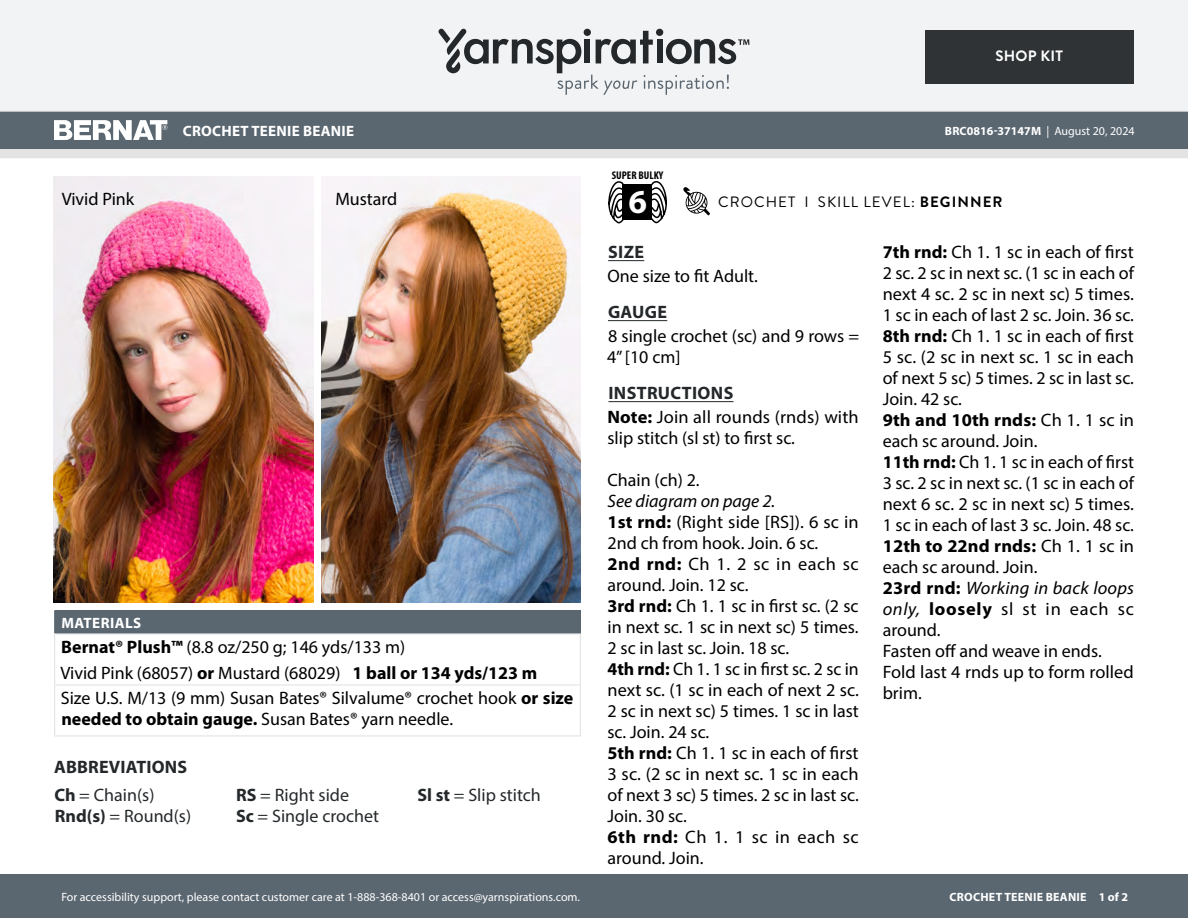
<style>
.page{position:relative;width:1188px;height:918px;background:#fff}
.page>*{position:absolute;margin:0;border:0;box-sizing:border-box;transform-origin:0 0}
.t1{font:700 33.6px "Myriad Pro";color:#fff}
.Body_-__Auto_Style_with_Keep_lines_toget{font:18px/21px "Myriad Pro";color:#000}
.Materials_-_Needle___Supplies_Info{font:18px/21px "Myriad Pro";color:#000}
.Body_-__Auto_Style_with_Keep_lines_toget-2{font:italic 18px/21px "Myriad Pro";letter-spacing:.01em;color:#000;text-align:justify}
.Abbreviations_-_With_auto_styling{font:18px "Myriad Pro";color:#24282a}
.Material_-__Colors_information{font:18px "Myriad Pro";color:#000}
.Materials_-_Brand___Product_Info{font:18px "Myriad Pro";color:#000}
.Body_-_NO_Automatic_styling{font:18px/21px "Myriad Pro";color:#000}
.Body_-_HEADERS_-_Underline{font:700 18px "Myriad Pro";letter-spacing:.02em;color:#24282a}
.Material_-__Colors_information-2{font:700 18px "Myriad Pro";color:#000}
.Abbreviations_-__Header{font:700 18px "Myriad Pro";letter-spacing:.01em;color:#24282a}
.Type_of_pattern___Skill_Level___XXXXXX{font:15px "Brandon Grotesque";letter-spacing:.07em;color:#000}
.Header_-_Name___Type{font:700 15px "Myriad Pro";letter-spacing:.02em;color:#fff}
.Materials_-__Header_in_dark_gray_box{font:700 15px "Myriad Pro";letter-spacing:.03em;color:#fff}
.Body_-__Color_coded_4_sizes{font:700 15px "Brandon Grotesque";letter-spacing:.02em;color:#fff}
.t2{font:12px "Myriad Pro";color:#fff}
.t3{font:700 12px "Myriad Pro";color:#fff}
.t4{font:700 12px "Myriad Pro";letter-spacing:.02em;color:#fff}
.t5{font:700 condensed 11.25px "Myriad Pro";color:#000}
.s1{font-weight:700}
.s2{font-weight:400}
.s3{font-weight:700;font-style:normal}
.s4{font-style:normal}
</style>
<div class="page">
<div style="left:0;top:875px;width:1188px;height:43px;background:#5a6670"></div>
<div style="left:0;top:149px;width:1188px;height:9px;background:#e4e3e3"></div>
<div style="left:0;top:111px;width:1188px;height:38px;background:#5a6670"></div>
<div style="left:0;top:0;width:1188px;height:112px;background:#f2f3f4"></div>
<svg style="left:438px;top:29px;width:311px;height:66px"></svg>
<svg style="left:683px;top:187px;width:27px;height:28px"></svg>
<svg style="left:608px;top:181px;width:16px;height:42px"></svg>
<svg style="left:651px;top:181px;width:16px;height:42px"></svg>
<div style="left:622px;top:184px;width:30px;height:36px;background:#000"></div>
<svg style="left:54px;top:120px;width:113px;height:20px"></svg>
<img style="left:54px;top:177px;width:259px;height:426px">
<img style="left:321px;top:177px;width:260px;height:426px">
<hr style="left:608px;top:260px;width:36px;height:1px;background:#24282a">
<hr style="left:608px;top:320px;width:59px;height:1px;background:#24282a">
<hr style="left:608px;top:401px;width:126px;height:1px;background:#24282a">
<div style="left:55px;top:611px;width:525px;height:23px;background:#5a6670"></div>
<hr style="left:54px;top:610px;width:294px;height:1px;background:#5a6670">
<hr style="left:348px;top:610px;width:233px;height:1px;background:#5a6670">
<hr style="left:54px;top:633px;width:294px;height:1px;background:#e4e3e3">
<hr style="left:348px;top:633px;width:233px;height:1px;background:#e4e3e3">
<svg style="left:54px;top:611px;width:1px;height:73px"></svg>
<svg style="left:580px;top:611px;width:1px;height:73px"></svg>
<hr style="left:54px;top:686px;width:1px;height:49px;background:#e4e3e3">
<hr style="left:54px;top:684px;width:294px;height:2px;background:#e4e3e3">
<hr style="left:348px;top:684px;width:233px;height:2px;background:#e4e3e3">
<hr style="left:580px;top:686px;width:1px;height:49px;background:#e4e3e3">
<hr style="left:54px;top:735px;width:294px;height:1px;background:#e4e3e3">
<hr style="left:348px;top:735px;width:233px;height:1px;background:#e4e3e3">
<div style="left:925px;top:30px;width:209px;height:54px;background:#2f3336"></div>
<p class="Header_-_Name___Type" style="left:183px;top:121px;width:173px">CROCHET TEENIE BEANIE</p>
<p class="Material_-__Colors_information" style="left:62px;top:187px;width:74px">Vivid Pink</p>
<p class="Material_-__Colors_information" style="left:335px;top:187px;width:64px">Mustard</p>
<p class="Materials_-__Header_in_dark_gray_box" style="left:61px;top:613px;width:81px">MATERIALS</p>
<p class="Materials_-_Brand___Product_Info" style="left:61px;top:636px;width:346px"><span class="s1">Bernat® Plush™</span> (8.8 oz/250 g; 146 yds/133 m)</p>
<p class="Material_-__Colors_information" style="left:60px;top:662px;width:282px">Vivid Pink (68057) <span class="s1">or</span> Mustard (68029)</p>
<p class="Material_-__Colors_information-2" style="left:353px;top:661px;width:186px">1 ball or 134 yds/123 m</p>
<p class="Materials_-_Needle___Supplies_Info" style="left:61px;top:688px;width:514px">Size U.S. M/13 (9 mm) Susan Bates® Silvalume® crochet hook <span class="s1">or size needed to obtain gauge.</span> Susan Bates® yarn needle.</p>
<p class="Abbreviations_-__Header" style="left:54px;top:755px;width:135px">ABBREVIATIONS</p>
<p class="Abbreviations_-_With_auto_styling" style="left:54px;top:784px;width:102px"><span class="s1">Ch</span> = Chain(s)</p>
<p class="Abbreviations_-_With_auto_styling" style="left:55px;top:805px;width:138px"><span class="s1">Rnd(s)</span> = Round(s)</p>
<p class="Abbreviations_-_With_auto_styling" style="left:236px;top:784px;width:114px"><span class="s1">RS</span> = Right side</p>
<p class="Abbreviations_-_With_auto_styling" style="left:236px;top:805px;width:145px"><span class="s1">Sc</span> = Single crochet</p>
<p class="Abbreviations_-_With_auto_styling" style="left:418px;top:784px;width:125px"><span class="s1">Sl st</span> = Slip stitch</p>
<p class="Body_-__Color_coded_4_sizes" style="left:995px;top:46px;width:69px">SHOP KIT</p>
<p class="t5" style="left:612px;top:168px;width:53px">SUPER BULKY</p>
<h1 class="t1" style="left:629px;top:180px;width:20px">6</h1>
<p class="t3" style="left:945px;top:123px;width:191px">BRC0816-37147M <span class="s2">| August 20, 2024</span></p>
<p class="Type_of_pattern___Skill_Level___XXXXXX" style="left:718px;top:192px;width:286px">CROCHET I SKILL LEVEL: <span class="s1">BEGINNER</span></p>
<p class="Body_-_HEADERS_-_Underline" style="left:608px;top:240px;width:37px">SIZE</p>
<p class="Body_-__Auto_Style_with_Keep_lines_toget" style="left:608px;top:265px;width:152px">One size to fit Adult.</p>
<p class="Body_-_HEADERS_-_Underline" style="left:608px;top:300px;width:61px">GAUGE</p>
<p class="Body_-_NO_Automatic_styling" style="left:607px;top:325px;width:254px">8 single crochet (sc) and 9 rows =<br>4” [10 cm]</p>
<p class="Body_-_HEADERS_-_Underline" style="left:608px;top:381px;width:126px">INSTRUCTIONS</p>
<p class="Body_-__Auto_Style_with_Keep_lines_toget" style="left:608px;top:406px;width:253px"><span class="s1">Note:</span> Join all rounds (rnds) with slip stitch (sl st) to first sc.</p>
<p class="Body_-__Auto_Style_with_Keep_lines_toget" style="left:608px;top:469px;width:94px">Chain (ch) 2.</p>
<p class="Body_-__Auto_Style_with_Keep_lines_toget-2" style="left:608px;top:490px;width:169px">See diagram on page 2.</p>
<p class="Body_-__Auto_Style_with_Keep_lines_toget" style="left:608px;top:511px;width:253px"><span class="s1">1st rnd:</span> (Right side [RS]). 6 sc in<br>2nd ch from hook. Join. 6 sc.</p>
<p class="Body_-__Auto_Style_with_Keep_lines_toget" style="left:608px;top:553px;width:253px"><span class="s1">2nd rnd:</span> Ch 1. 2 sc in each sc around. Join. 12 sc.</p>
<p class="Body_-__Auto_Style_with_Keep_lines_toget" style="left:608px;top:595px;width:253px;text-align:justify"><span class="s1">3rd rnd:</span> Ch 1. 1 sc in first sc. (2 sc in next sc. 1 sc in next sc) 5 times.<br>2 sc in last sc. Join. 18 sc.</p>
<p class="Body_-__Auto_Style_with_Keep_lines_toget" style="left:608px;top:658px;width:253px;text-align:justify"><span class="s1">4th rnd:</span> Ch 1. 1 sc in first sc. 2 sc in next sc. (1 sc in each of next 2 sc.<br>2 sc in next sc) 5 times. 1 sc in last sc. Join. 24 sc.</p>
<p class="Body_-__Auto_Style_with_Keep_lines_toget" style="left:608px;top:742px;width:253px;text-align:justify"><span class="s1">5th rnd:</span> Ch 1. 1 sc in each of first 3 sc. (2 sc in next sc. 1 sc in each of next 3 sc) 5 times. 2 sc in last sc.<br>Join. 30 sc.</p>
<p class="Body_-__Auto_Style_with_Keep_lines_toget" style="left:608px;top:826px;width:253px"><span class="s1">6th rnd:</span> Ch 1. 1 sc in each sc around. Join.</p>
<p class="Body_-__Auto_Style_with_Keep_lines_toget" style="left:883px;top:241px;width:253px;text-align:justify"><span class="s1">7th rnd:</span> Ch 1. 1 sc in each of first 2 sc. 2 sc in next sc. (1 sc in each of next 4 sc. 2 sc in next sc) 5 times.<br>1 sc in each of last 2 sc. Join. 36 sc.</p>
<p class="Body_-__Auto_Style_with_Keep_lines_toget" style="left:883px;top:325px;width:253px;text-align:justify"><span class="s1">8th rnd:</span> Ch 1. 1 sc in each of first 5 sc. (2 sc in next sc. 1 sc in each of next 5 sc) 5 times. 2 sc in last sc.<br>Join. 42 sc.</p>
<p class="Body_-__Auto_Style_with_Keep_lines_toget" style="left:883px;top:409px;width:253px"><span class="s1">9th and 10th rnds:</span> Ch 1. 1 sc in each sc around. Join.</p>
<p class="Body_-__Auto_Style_with_Keep_lines_toget" style="left:883px;top:451px;width:253px;text-align:justify"><span class="s1">11th rnd:</span> Ch 1. 1 sc in each of first 3 sc. 2 sc in next sc. (1 sc in each of next 6 sc. 2 sc in next sc) 5 times.<br>1 sc in each of last 3 sc. Join. 48 sc.</p>
<p class="Body_-__Auto_Style_with_Keep_lines_toget" style="left:883px;top:535px;width:253px"><span class="s1">12th to 22nd rnds:</span> Ch 1. 1 sc in each sc around. Join.</p>
<p class="Body_-__Auto_Style_with_Keep_lines_toget-2" style="left:883px;top:577px;width:253px"><span class="s3">23rd rnd:</span> Working in back loops only, <span class="s3">loosely</span> <span class="s4">sl st in each sc around.</span></p>
<p class="Body_-__Auto_Style_with_Keep_lines_toget" style="left:883px;top:640px;width:221px">Fasten off and weave in ends.</p>
<p class="Body_-__Auto_Style_with_Keep_lines_toget" style="left:883px;top:661px;width:253px">Fold last 4 rnds up to form rolled brim.</p>
<p class="t2" style="left:61px;top:889px;width:520px">For accessibility support, please contact customer care at 1-888-368-8401 or access@yarnspirations.com.</p>
<p class="t4" style="left:950px;top:889px;width:180px">CROCHET TEENIE BEANIE 1 of 2</p>
</div>
